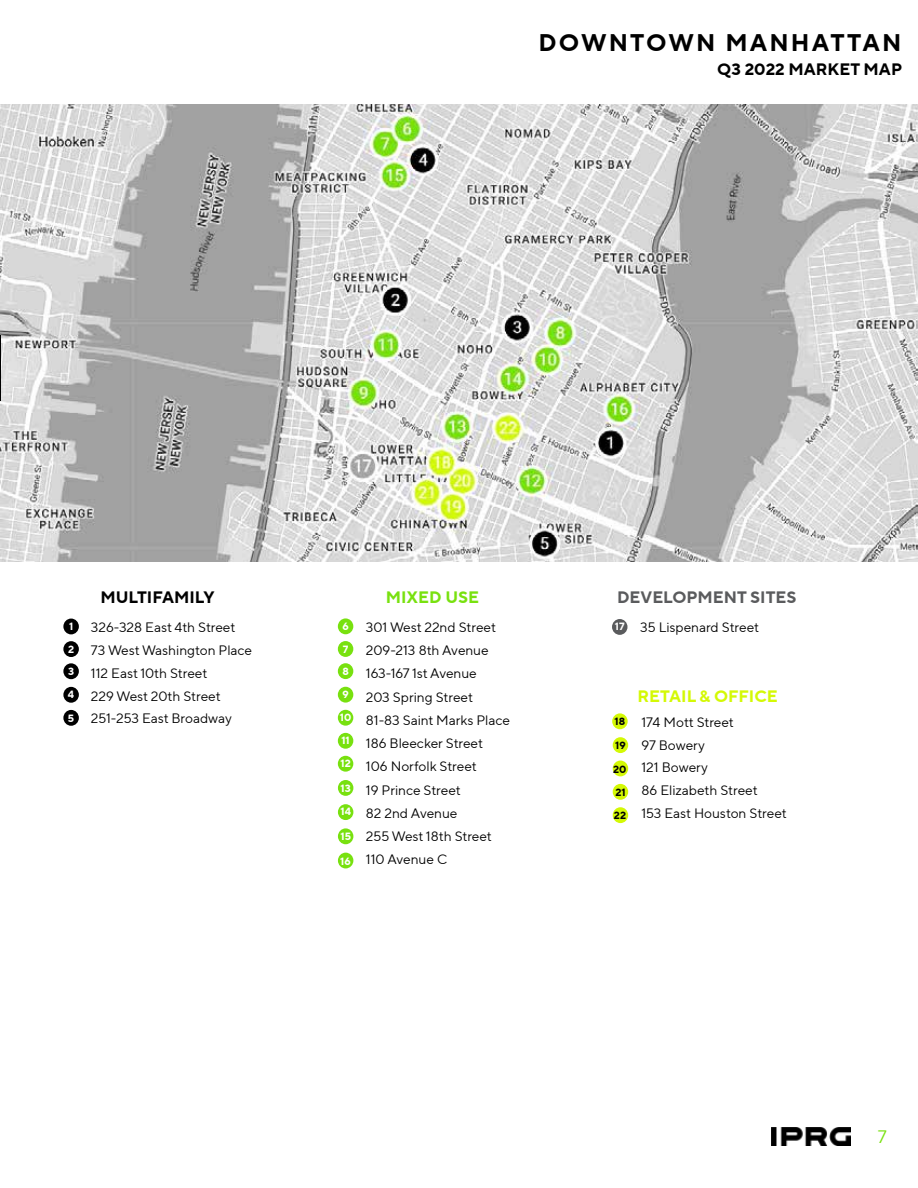
<style>
.page{position:relative;width:918px;height:1188px;background:#fff}
.page>*{position:absolute;margin:0;border:0;box-sizing:border-box;transform-origin:0 0}
.t1{font:700 24px "TT Norms Pro";letter-spacing:.09em;color:#000}
.t2{font:18px "TT Norms Pro";color:#78e10f}
.t3{font:700 16.5px "TT Norms Pro";color:#000}
.t4{font:700 16.5px "TT Norms Pro";color:#5a5b5d}
.t5{font:700 16.5px "TT Norms Pro";color:#d4f905}
.t6{font:700 16.5px "TT Norms Pro";color:#78e10f}
.t7{font:13.65px/23.2px "TT Norms Pro";color:#000}
.t8{font:700 10.5px/22.8px "TT Norms Pro";color:#fff;text-align:justify}
.t9{font:700 10.5px "TT Norms Pro";color:#000}
.s1{font-weight:700;font-size:10.5px;color:#fff}
</style>
<div class="page">
<img style="left:772px;top:1127px;width:78px;height:19px">
<hr style="left:0;top:103px;width:1px;height:179px;background:#ececed">
<img style="left:1px;top:104px;width:916px;height:457px">
<div style="left:63px;top:619px;width:16px;height:15px;background:#000;border-radius:50%"></div>
<div style="left:63px;top:641px;width:16px;height:16px;background:#000;border-radius:50%"></div>
<div style="left:63px;top:663px;width:16px;height:16px;background:#000;border-radius:50%"></div>
<div style="left:63px;top:687px;width:16px;height:16px;background:#000;border-radius:50%"></div>
<div style="left:63px;top:710px;width:16px;height:16px;background:#000;border-radius:50%"></div>
<div style="left:612px;top:619px;width:15px;height:16px;background:#5a5b5d;border-radius:50%"></div>
<div style="left:338px;top:618px;width:15px;height:16px;background:#78e10f;border-radius:50%"></div>
<div style="left:338px;top:641px;width:15px;height:16px;background:#78e10f;border-radius:50%"></div>
<div style="left:338px;top:663px;width:15px;height:16px;background:#78e10f;border-radius:50%"></div>
<div style="left:338px;top:687px;width:15px;height:16px;background:#78e10f;border-radius:50%"></div>
<div style="left:338px;top:710px;width:15px;height:16px;background:#78e10f;border-radius:50%"></div>
<div style="left:338px;top:733px;width:15px;height:16px;background:#78e10f;border-radius:50%"></div>
<div style="left:338px;top:756px;width:15px;height:16px;background:#78e10f;border-radius:50%"></div>
<div style="left:612px;top:713px;width:16px;height:16px;background:#d4f905;border-radius:50%"></div>
<hr style="left:0;top:335px;width:1px;height:66px;background:#000">
<div style="left:338px;top:780px;width:15px;height:16px;background:#78e10f;border-radius:50%"></div>
<div style="left:338px;top:804px;width:15px;height:16px;background:#78e10f;border-radius:50%"></div>
<div style="left:338px;top:828px;width:15px;height:16px;background:#78e10f;border-radius:50%"></div>
<div style="left:338px;top:853px;width:15px;height:15px;background:#78e10f;border-radius:50%"></div>
<div style="left:613px;top:737px;width:15px;height:16px;background:#d4f905;border-radius:50%"></div>
<div style="left:613px;top:761px;width:15px;height:15px;background:#d4f905;border-radius:50%"></div>
<div style="left:613px;top:784px;width:15px;height:16px;background:#d4f905;border-radius:50%"></div>
<div style="left:613px;top:807px;width:15px;height:16px;background:#d4f905;border-radius:50%"></div>
<h1 class="t1" style="left:539px;top:25px;width:364px">DOWNTOWN MANHATTAN</h1>
<p class="t3" style="left:717px;top:57px;width:186px">Q3 2022 MARKET MAP</p>
<p class="t3" style="left:100px;top:585px;width:116px">MULTIFAMILY</p>
<p class="t6" style="left:386px;top:585px;width:95px">MIXED USE</p>
<p class="t4" style="left:617px;top:585px;width:181px">DEVELOPMENT SITES</p>
<p class="t8" style="left:342px;top:615px;width:8px">6</p>
<p class="t7" style="left:615px;top:615px;width:146px"><span class="s1">17</span> 35 Lispenard Street</p>
<p class="t8" style="left:340px;top:638px;width:13px;text-align:left">7<br>8<br>9<br>10<br>11</p>
<p class="t8" style="left:68px;top:615px;width:8px">1<br>2<br>3<br>4<br>5</p>
<p class="t7" style="left:91px;top:615px;width:163px">326-328 East 4th Street<br>73 West Washington Place<br>112 East 10th Street<br>229 West 20th Street<br>251-253 East Broadway</p>
<p class="t7" style="left:366px;top:615px;width:145px">301 West 22nd Street<br>209-213 8th Avenue<br>163-167 1st Avenue<br>203 Spring Street<br>81-83 Saint Marks Place<br>186 Bleecker Street<br>106 Norfolk Street<br>19 Prince Street<br>82 2nd Avenue<br>255 West 18th Street<br>110 Avenue C</p>
<p class="t5" style="left:638px;top:684px;width:142px">RETAIL &amp; OFFICE</p>
<p class="t7" style="left:641px;top:710px;width:147px">174 Mott Street<br>97 Bowery<br>121 Bowery<br>86 Elizabeth Street<br>153 East Houston Street</p>
<p class="t9" style="left:615px;top:714px;width:12px">18</p>
<p class="t9" style="left:615px;top:738px;width:12px">19</p>
<p class="t9" style="left:613px;top:761px;width:15px">20</p>
<p class="t9" style="left:615px;top:785px;width:12px">21</p>
<p class="t9" style="left:614px;top:808px;width:14px">22</p>
<p class="t8" style="left:341px;top:752px;width:12px">12</p>
<p class="t8" style="left:341px;top:777px;width:12px">13</p>
<p class="t8" style="left:340px;top:800px;width:12px">14</p>
<p class="t8" style="left:340px;top:825px;width:12px">15</p>
<p class="t8" style="left:340px;top:850px;width:12px">16</p>
<h2 class="t2" style="left:878px;top:1124px;width:11px">7</h2>
</div>
